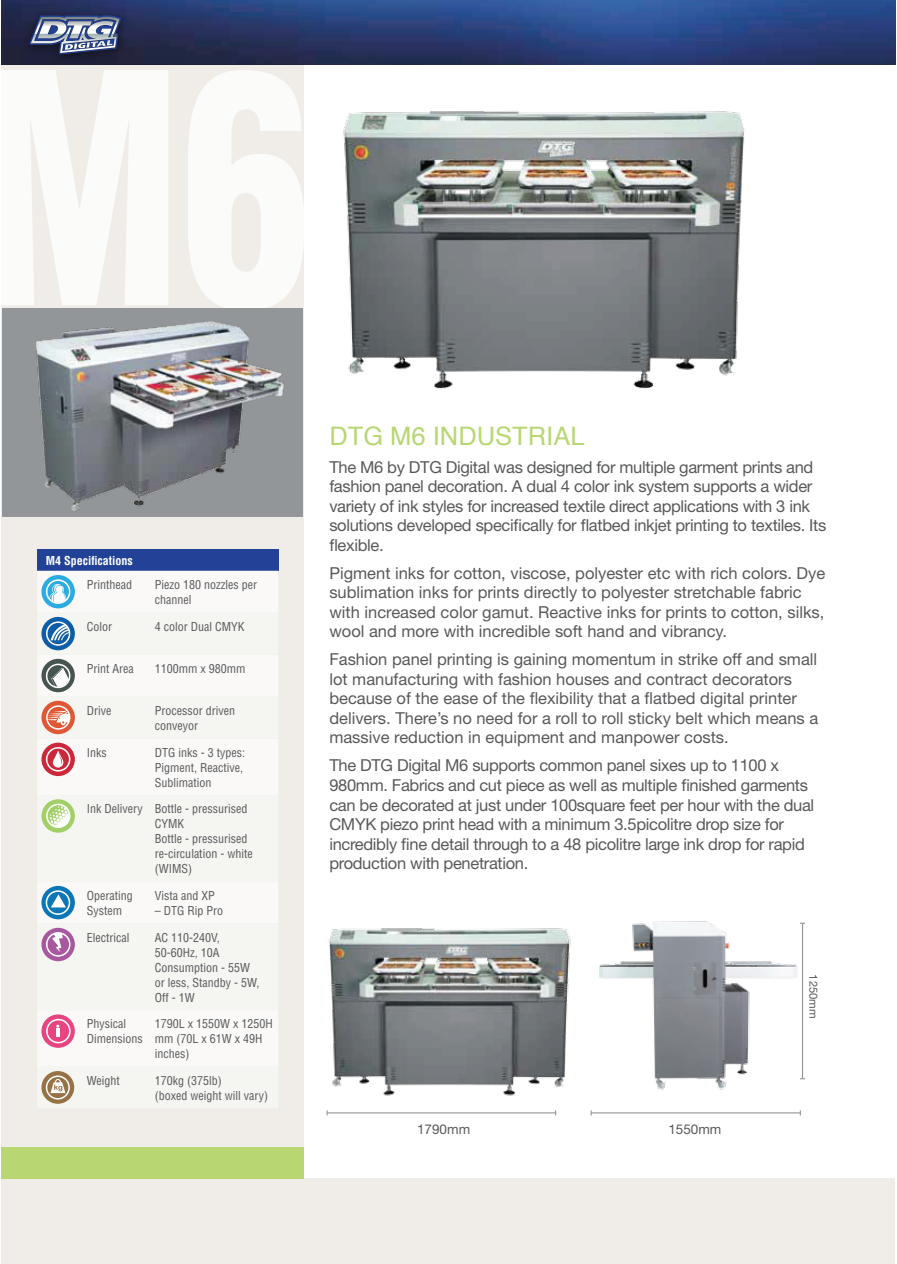
<style>
.page{position:relative;width:897px;height:1264px;background:#fff}
.page>*{position:absolute;margin:0;border:0;box-sizing:border-box;transform-origin:0 0}
.t1{font:25.5px "Helvetica";color:#b8d772}
.t2{font:16.5px/19.5px "Helvetica Neue";letter-spacing:-.02em;color:#58595b}
.t3{font:16.5px/19.5px "Helvetica Neue";color:#58595b}
.t4{font:13.5px "Helvetica Neue";color:#58595b}
.t5{font:condensed 12px/15px "Helvetica";color:#58595b}
.t6{font:700 condensed 12px "Helvetica";color:#fff}
.t7{font:11.25px "Helvetica Neue";color:#58595b}
</style>
<div class="page">
<img style="left:2px;top:0;width:893px;height:64px">
<div style="left:2px;top:1178px;width:893px;height:85px;background:#f0ede9"></div>
<div style="left:21px;top:8px;width:109px;height:57px;background:#040503;opacity:.56"></div>
<svg style="left:29px;top:15px;width:92px;height:39px;background:#6e7a98"></svg>
<div style="left:2px;top:64px;width:302px;height:1114px;background:#f0ede9"></div>
<img style="left:343px;top:111px;width:402px;height:278px">
<img style="left:4px;top:308px;width:299px;height:208px">
<div style="left:37px;top:549px;width:241px;height:22px;background:#224297"></div>
<div style="left:37px;top:571px;width:241px;height:41px;background:#faf9f8"></div>
<div style="left:37px;top:616px;width:241px;height:488px;background:#f5f5f2"></div>
<div style="left:41px;top:575px;width:34px;height:33px;background:#2aabe1;border-radius:50%"></div>
<svg style="left:46px;top:579px;width:24px;height:25px"></svg>
<div style="left:41px;top:617px;width:34px;height:33px;background:#0e5da7;border-radius:50%"></div>
<svg style="left:46px;top:621px;width:24px;height:25px"></svg>
<svg style="left:41px;top:659px;width:34px;height:33px"></svg>
<svg style="left:46px;top:663px;width:24px;height:25px"></svg>
<svg style="left:41px;top:701px;width:34px;height:33px"></svg>
<svg style="left:46px;top:705px;width:24px;height:24px"></svg>
<svg style="left:41px;top:742px;width:34px;height:34px"></svg>
<svg style="left:46px;top:747px;width:24px;height:24px"></svg>
<div style="left:41px;top:799px;width:34px;height:33px;background:#a2cf66;border-radius:50%"></div>
<svg style="left:46px;top:803px;width:24px;height:26px"></svg>
<div style="left:41px;top:886px;width:34px;height:33px;background:#0c77b6;border-radius:50%"></div>
<svg style="left:46px;top:890px;width:24px;height:25px"></svg>
<div style="left:41px;top:928px;width:34px;height:33px;background:#a8589e;border-radius:50%"></div>
<svg style="left:46px;top:932px;width:25px;height:24px"></svg>
<svg style="left:41px;top:1014px;width:34px;height:34px"></svg>
<svg style="left:46px;top:1019px;width:25px;height:24px"></svg>
<div style="left:41px;top:1071px;width:33px;height:32px;background:#967247;border-radius:50%"></div>
<svg style="left:46px;top:1075px;width:24px;height:24px"></svg>
<div style="left:2px;top:1147px;width:302px;height:31px;background:#b8d772"></div>
<hr style="left:327px;top:1112px;width:228px;height:1px;background:#939698">
<hr style="left:591px;top:1112px;width:209px;height:1px;background:#939698">
<img style="left:329px;top:928px;width:242px;height:168px">
<img style="left:599px;top:921px;width:206px;height:169px">
<p class="t6" style="left:46px;top:553px;width:89px">M4 Specifications</p>
<p class="t5" style="left:87px;top:577px;width:47px">Printhead</p>
<p class="t5" style="left:155px;top:577px;width:104px">Piezo 180 nozzles per channel</p>
<p class="t5" style="left:87px;top:619px;width:27px">Color</p>
<p class="t5" style="left:155px;top:619px;width:91px">4 color Dual CMYK</p>
<p class="t5" style="left:87px;top:661px;width:48px">Print Area</p>
<p class="t5" style="left:155px;top:661px;width:92px">1100mm x 980mm</p>
<p class="t5" style="left:87px;top:702px;width:26px">Drive</p>
<p class="t5" style="left:155px;top:702px;width:82px">Processor driven conveyor</p>
<p class="t5" style="left:87px;top:744px;width:21px">Inks</p>
<p class="t5" style="left:155px;top:744px;width:92px">DTG inks - 3 types:<br>Pigment, Reactive,<br>Sublimation</p>
<p class="t5" style="left:155px;top:801px;width:99px;text-indent:-68px">Ink Delivery Bottle - pressurised<br>CYMK<br>Bottle - pressurised re-circulation - white (WIMS)</p>
<p class="t5" style="left:87px;top:888px;width:47px">Operating<br>System</p>
<p class="t5" style="left:155px;top:888px;width:62px">Vista and XP</p>
<p class="t5" style="left:155px;top:903px;width:70px">– DTG Rip Pro</p>
<p class="t5" style="left:87px;top:929px;width:44px">Electrical</p>
<p class="t5" style="left:155px;top:929px;width:106px">AC 110-240V,<br>50-60Hz, 10A<br>Consumption - 55W or less, Standby - 5W,<br>Off - 1W</p>
<p class="t5" style="left:87px;top:1016px;width:57px">Physical<br>Dimensions</p>
<p class="t5" style="left:155px;top:1016px;width:119px">1790L x 1550W x 1250H mm (70L x 61W x 49H inches)</p>
<p class="t5" style="left:87px;top:1073px;width:35px">Weight</p>
<p class="t5" style="left:155px;top:1073px;width:115px">170kg (375lb)<br>(boxed weight will vary)</p>
<h1 class="t1" style="left:329px;top:416px;width:257px">DTG M6 INDUSTRIAL</h1>
<p class="t2" style="left:329px;top:457px;width:498px">The M6 by DTG Digital was designed for multiple garment prints and fashion panel decoration. A dual 4 color ink system supports a wider variety of ink styles for increased textile direct applications with 3 ink solutions developed specifically for flatbed inkjet printing to textiles. Its flexible.</p>
<p class="t3" style="left:329px;top:563px;width:497px">Pigment inks for cotton, viscose, polyester etc with rich colors. Dye sublimation inks for prints directly to polyester stretchable fabric with increased color gamut. Reactive inks for prints to cotton, silks, wool and more with incredible soft hand and vibrancy.</p>
<p class="t3" style="left:329px;top:649px;width:490px">Fashion panel printing is gaining momentum in strike off and small lot manufacturing with fashion houses and contract decorators because of the ease of the flexibility that a flatbed digital printer delivers. There’s no need for a roll to roll sticky belt which means a massive reduction in equipment and manpower costs.</p>
<p class="t2" style="left:329px;top:755px;width:486px">The DTG Digital M6 supports common panel sixes up to 1100 x 980mm. Fabrics and cut piece as well as multiple finished garments can be decorated at just under 100square feet per hour with the dual CMYK piezo print head with a minimum 3.5picolitre drop size for incredibly fine detail through to a 48 picolitre large ink drop for rapid production with penetration.</p>
<p class="t4" style="left:417px;top:1120px;width:54px">1790mm</p>
<p class="t4" style="left:668px;top:1120px;width:54px">1550mm</p>
<p class="t7" style="left:820px;top:974px;width:46px;rotate:90deg">1250mm</p>
</div>
